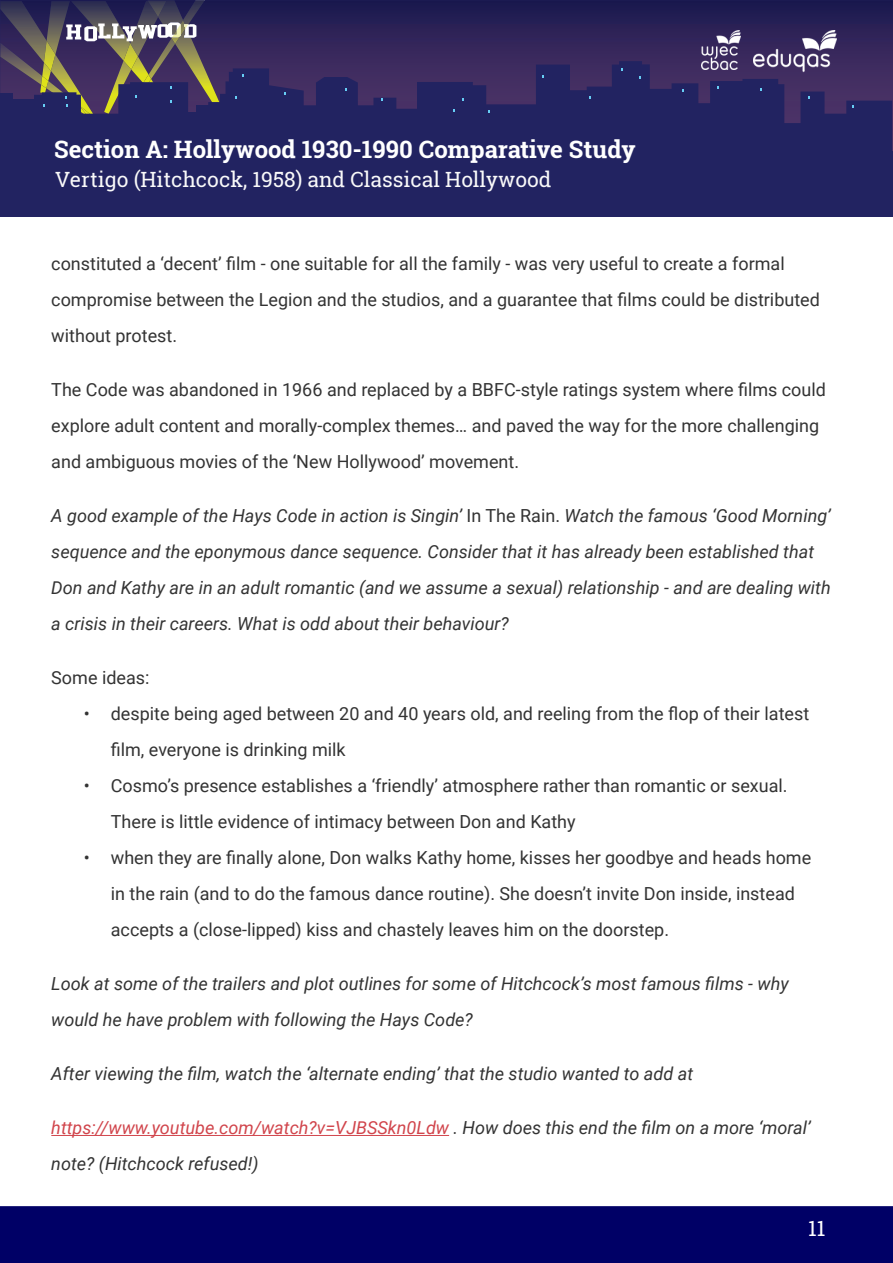
<style>
.page{position:relative;width:893px;height:1263px;background:#fff}
.page>*{position:absolute;margin:0;border:0;box-sizing:border-box;transform-origin:0 0}
.t1{font:700 24px "Roboto Slab";color:#fff}
.t2{font:21px "Roboto Slab";color:#f9f9f9}
.t3{font:21px "Roboto Slab";color:#fff}
.Paragraph_text{font:18px/36px "Roboto";color:#333}
.Paragraph_text-2{font:italic 18px/36px "Roboto";color:#333}
.s1{font-style:normal}
.s2{color:#d1454c}
</style>
<div class="page">
<svg style="left:0;top:0;width:893px;height:152px;background:#2a2055"></svg>
<img style="left:93px;top:1px;width:28px;height:60px">
<img style="left:205px;top:0;width:15px;height:61px">
<img style="left:0;top:1px;width:93px;height:42px">
<img style="left:44px;top:41px;width:11px;height:2px">
<img style="left:121px;top:0;width:84px;height:61px">
<img style="left:172px;top:20px;width:13px;height:24px">
<img style="left:0;top:43px;width:97px;height:18px">
<svg style="left:66px;top:22px;width:130px;height:19px"></svg>
<svg style="left:0;top:61px;width:892px;height:91px;background:#302b60"></svg>
<div style="left:0;top:152px;width:893px;height:65px;background:#222361"></div>
<div style="left:0;top:94px;width:13px;height:36px;background:#222361"></div>
<div style="left:13px;top:100px;width:27px;height:26px;background:#222361"></div>
<div style="left:183px;top:113px;width:27px;height:16px;background:#222361"></div>
<div style="left:196px;top:105px;width:28px;height:16px;background:#222361"></div>
<div style="left:0;top:1206px;width:893px;height:57px;background:#006"></div>
<img style="left:702px;top:30px;width:38px;height:39px">
<img style="left:753px;top:30px;width:83px;height:43px">
<hr style="left:51px;top:1135px;width:398px;height:1px;background:#d1454c">
<h1 class="t1" style="left:54px;top:133px;width:583px">Section A: Hollywood 1930-1990 Comparative Study</h1>
<p class="t2" style="left:55px;top:165px;width:498px">Vertigo (Hitchcock, 1958) and Classical Hollywood</p>
<p class="Paragraph_text" style="left:51px;top:245px;width:770px">constituted a ‘decent’ film - one suitable for all the family - was very useful to create a formal compromise between the Legion and the studios, and a guarantee that films could be distributed without protest.</p>
<p class="Paragraph_text" style="left:51px;top:371px;width:776px">The Code was abandoned in 1966 and replaced by a BBFC-style ratings system where films could explore adult content and morally-complex themes… and paved the way for the more challenging and ambiguous movies of the ‘New Hollywood’ movement.</p>
<p class="Paragraph_text-2" style="left:51px;top:497px;width:781px">A good example of the Hays Code in action is Singin’ <span class="s1">In The Rain.</span> Watch the famous ‘Good Morning’ sequence and the eponymous dance sequence. Consider that it has already been established that Don and Kathy are in an adult romantic (and we assume a sexual) relationship - and are dealing with a crisis in their careers. What is odd about their behaviour?</p>
<p class="Paragraph_text" style="left:51px;top:659px;width:100px">Some ideas:</p>
<p class="Paragraph_text" style="left:111px;top:695px;width:700px;text-indent:-27px">• despite being aged between 20 and 40 years old, and reeling from the flop of their latest film, everyone is drinking milk</p>
<p class="Paragraph_text" style="left:111px;top:767px;width:678px;text-indent:-27px">• Cosmo’s presence establishes a ‘friendly’ atmosphere rather than romantic or sexual.<br>There is little evidence of intimacy between Don and Kathy</p>
<p class="Paragraph_text" style="left:111px;top:839px;width:702px;text-indent:-27px">• when they are finally alone, Don walks Kathy home, kisses her goodbye and heads home in the rain (and to do the famous dance routine). She doesn’t invite Don inside, instead accepts a (close-lipped) kiss and chastely leaves him on the doorstep.</p>
<p class="Paragraph_text-2" style="left:51px;top:965px;width:739px">Look at some of the trailers and plot outlines for some of Hitchcock’s most famous films - why would he have problem with following the Hays Code?</p>
<p class="Paragraph_text-2" style="left:51px;top:1055px;width:643px">After viewing the film, watch the ‘alternate ending’ that the studio wanted to add at</p>
<p class="Paragraph_text-2" style="left:51px;top:1109px;width:761px"><span class="s2">https://www.youtube.com/watch?v=VJBSSkn0Ldw</span> . How does this end the film on a more ‘moral’ note? (Hitchcock refused!)</p>
<p class="t3" style="left:808px;top:1214px;width:19px">11</p>
</div>
